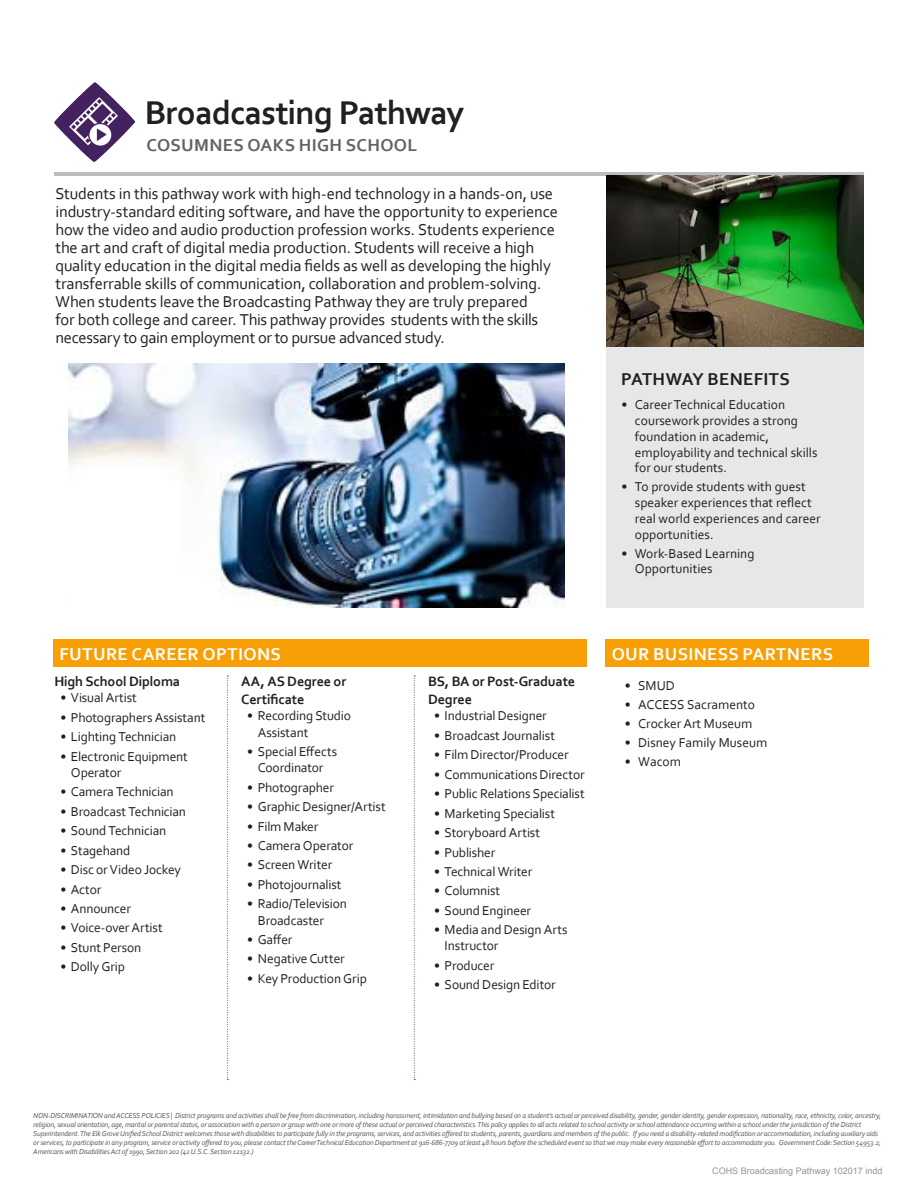
<style>
.page{position:relative;width:918px;height:1188px;background:#fff}
.page>*{position:absolute;margin:0;border:0;box-sizing:border-box;transform-origin:0 0}
.t1{font:700 34.5px "Corbel";letter-spacing:-.025em;color:#231f20}
.t2{font:700 18px "Corbel";letter-spacing:.02em;color:#fff}
.t3{font:700 18px "Corbel";letter-spacing:.02em;color:#636366}
.t4{font:700 18px "Corbel";letter-spacing:.02em;color:#231f20}
.t5{font:16.5px/18px "Corbel";letter-spacing:-.01em;color:#231f20}
.t6{font:700 14.25px/18px "Corbel";letter-spacing:-.01em;color:#231f20}
.t7{font:13.5px/15.8px "Corbel";letter-spacing:-.01em;color:#231f20}
.t8{font:9px "Arial";color:#939598}
.t9{font:italic 7.5px/9px "Corbel";letter-spacing:-.02em;color:#57585a}
</style>
<div class="page">
<hr style="left:55px;top:172px;width:809px;height:4px;background:#bcbdc0">
<div style="left:606px;top:347px;width:258px;height:261px;background:#e6e7e9"></div>
<svg style="left:227px;top:676px;width:1px;height:404px"></svg>
<svg style="left:414px;top:676px;width:1px;height:404px"></svg>
<img style="left:55px;top:82px;width:80px;height:80px">
<img style="left:606px;top:175px;width:258px;height:171px">
<img style="left:68px;top:364px;width:497px;height:244px">
<div style="left:606px;top:639px;width:263px;height:28px;background:#f89f05"></div>
<div style="left:53px;top:639px;width:534px;height:28px;background:#f89f05"></div>
<p class="t1" style="left:145px;top:91px;width:321px">Broadcasting Pathway</p>
<p class="t3" style="left:147px;top:134px;width:272px">COSUMNES OAKS HIGH SCHOOL</p>
<p class="t5" style="left:56px;top:185px;width:504px">Students in this pathway work with high-end technology in a hands-on, use industry-standard editing software, and have the opportunity to experience how the video and audio production profession works. Students experience the art and craft of digital media production. Students will receive a high quality education in the digital media fields as well as developing the highly transferrable skills of communication, collaboration and problem-solving.<br>When students leave the Broadcasting Pathway they are truly prepared<br>for both college and career. This pathway provides students with the skills necessary to gain employment or to pursue advanced study.</p>
<p class="t4" style="left:621px;top:368px;width:170px">PATHWAY BENEFITS</p>
<p class="t7" style="left:635px;top:397px;width:184px;text-indent:-14px">• Career Technical Education coursework provides a strong foundation in academic, employability and technical skills for our students.</p>
<p class="t7" style="left:635px;top:479px;width:187px;text-indent:-14px">• To provide students with guest speaker experiences that reflect real world experiences and career opportunities.</p>
<p class="t7" style="left:635px;top:545px;width:121px;text-indent:-14px">• Work-Based Learning<br>Opportunities</p>
<p class="t2" style="left:60px;top:643px;width:223px">FUTURE CAREER OPTIONS</p>
<p class="t2" style="left:612px;top:643px;width:223px">OUR BUSINESS PARTNERS</p>
<p class="t6" style="left:54px;top:672px;width:127px">High School Diploma</p>
<p class="t7" style="left:60px;top:690px;width:78px">• Visual Artist</p>
<p class="t7" style="left:60px;top:709px;width:147px">• Photographers Assistant</p>
<p class="t7" style="left:60px;top:729px;width:117px">• Lighting Technician</p>
<p class="t7" style="left:71px;top:748px;width:119px;line-height:16.2px;text-indent:-10px">• Electronic Equipment<br>Operator</p>
<p class="t7" style="left:60px;top:784px;width:115px">• Camera Technician</p>
<p class="t7" style="left:60px;top:803px;width:127px">• Broadcast Technician</p>
<p class="t7" style="left:60px;top:823px;width:107px">• Sound Technician</p>
<p class="t7" style="left:60px;top:842px;width:71px">• Stagehand</p>
<p class="t7" style="left:60px;top:861px;width:122px">• Disc or Video Jockey</p>
<p class="t7" style="left:60px;top:881px;width:42px">• Actor</p>
<p class="t7" style="left:60px;top:900px;width:72px">• Announcer</p>
<p class="t7" style="left:60px;top:920px;width:104px">• Voice-over Artist</p>
<p class="t7" style="left:60px;top:939px;width:82px">• Stunt Person</p>
<p class="t7" style="left:60px;top:959px;width:66px">• Dolly Grip</p>
<p class="t6" style="left:241px;top:672px;width:107px">AA, AS Degree or<br>Certificate</p>
<p class="t7" style="left:258px;top:708px;width:95px;line-height:16.2px;text-indent:-10px">• Recording Studio<br>Assistant</p>
<p class="t7" style="left:247px;top:743px;width:92px;line-height:16.2px;text-align:center">• Special Effects<br>Coordinator</p>
<p class="t7" style="left:247px;top:779px;width:88px">• Photographer</p>
<p class="t7" style="left:247px;top:798px;width:140px">• Graphic Designer/Artist</p>
<p class="t7" style="left:247px;top:818px;width:73px">• Film Maker</p>
<p class="t7" style="left:247px;top:837px;width:108px">• Camera Operator</p>
<p class="t7" style="left:247px;top:857px;width:86px">• Screen Writer</p>
<p class="t7" style="left:247px;top:876px;width:96px">• Photojournalist</p>
<p class="t7" style="left:258px;top:895px;width:91px;line-height:16.2px;text-indent:-10px">• Radio/Television<br>Broadcaster</p>
<p class="t7" style="left:247px;top:931px;width:47px">• Gaffer</p>
<p class="t7" style="left:247px;top:951px;width:99px">• Negative Cutter</p>
<p class="t7" style="left:247px;top:970px;width:121px">• Key Production Grip</p>
<p class="t6" style="left:428px;top:672px;width:149px">BS, BA or Post-Graduate<br>Degree</p>
<p class="t7" style="left:434px;top:708px;width:114px">• Industrial Designer</p>
<p class="t7" style="left:434px;top:727px;width:122px">• Broadcast Journalist</p>
<p class="t7" style="left:434px;top:747px;width:136px">• Film Director/Producer</p>
<p class="t7" style="left:434px;top:766px;width:152px">• Communications Director</p>
<p class="t7" style="left:434px;top:786px;width:152px">• Public Relations Specialist</p>
<p class="t7" style="left:434px;top:805px;width:123px">• Marketing Specialist</p>
<p class="t7" style="left:434px;top:824px;width:108px">• Storyboard Artist</p>
<p class="t7" style="left:434px;top:844px;width:63px">• Publisher</p>
<p class="t7" style="left:434px;top:863px;width:100px">• Technical Writer</p>
<p class="t7" style="left:434px;top:883px;width:68px">• Columnist</p>
<p class="t7" style="left:434px;top:902px;width:98px">• Sound Engineer</p>
<p class="t7" style="left:445px;top:921px;width:124px;line-height:16.2px;text-indent:-10px">• Media and Design Arts<br>Instructor</p>
<p class="t7" style="left:434px;top:957px;width:62px">• Producer</p>
<p class="t7" style="left:434px;top:977px;width:123px">• Sound Design Editor</p>
<p class="t7" style="left:625px;top:677px;width:52px">• SMUD</p>
<p class="t7" style="left:625px;top:696px;width:132px">• ACCESS Sacramento</p>
<p class="t7" style="left:625px;top:715px;width:129px">• Crocker Art Museum</p>
<p class="t7" style="left:625px;top:734px;width:144px">• Disney Family Museum</p>
<p class="t7" style="left:625px;top:753px;width:58px">• Wacom</p>
<p class="t9" style="left:33px;top:1111px;width:849px">NON-DISCRIMINATION and ACCESS POLICIES | District programs and activities shall be free from discrimination, including harassment, intimidation and bullying based on a student’s actual or perceived disability, gender, gender identity, gender expression, nationality, race, ethnicity, color, ancestry, religion, sexual orientation, age, marital or parental status, or association with a person or group with one or more of these actual or perceived characteristics. This policy applies to all acts related to school activity or school attendance occurring within a school under the jurisdiction of the District Superintendent. The Elk Grove Unified School District welcomes those with disabilities to participate fully in the programs, services, and activities offered to students, parents, guardians and members of the public. If you need a disability-related modification or accommodation, including auxiliary aids or services, to participate in any program, service or activity offered to you, please contact the Career Technical Education Department at 916-686-7709 at least 48 hours before the scheduled event so that we may make every reasonable effort to accommodate you. Government Code: Section 54953.2; Americans with Disabilities Act of 1990, Section 202 (42 U.S.C. Section 12132.)</p>
<p class="t8" style="left:712px;top:1165px;width:172px">COHS Broadcasting Pathway 102017 indd</p>
</div>
